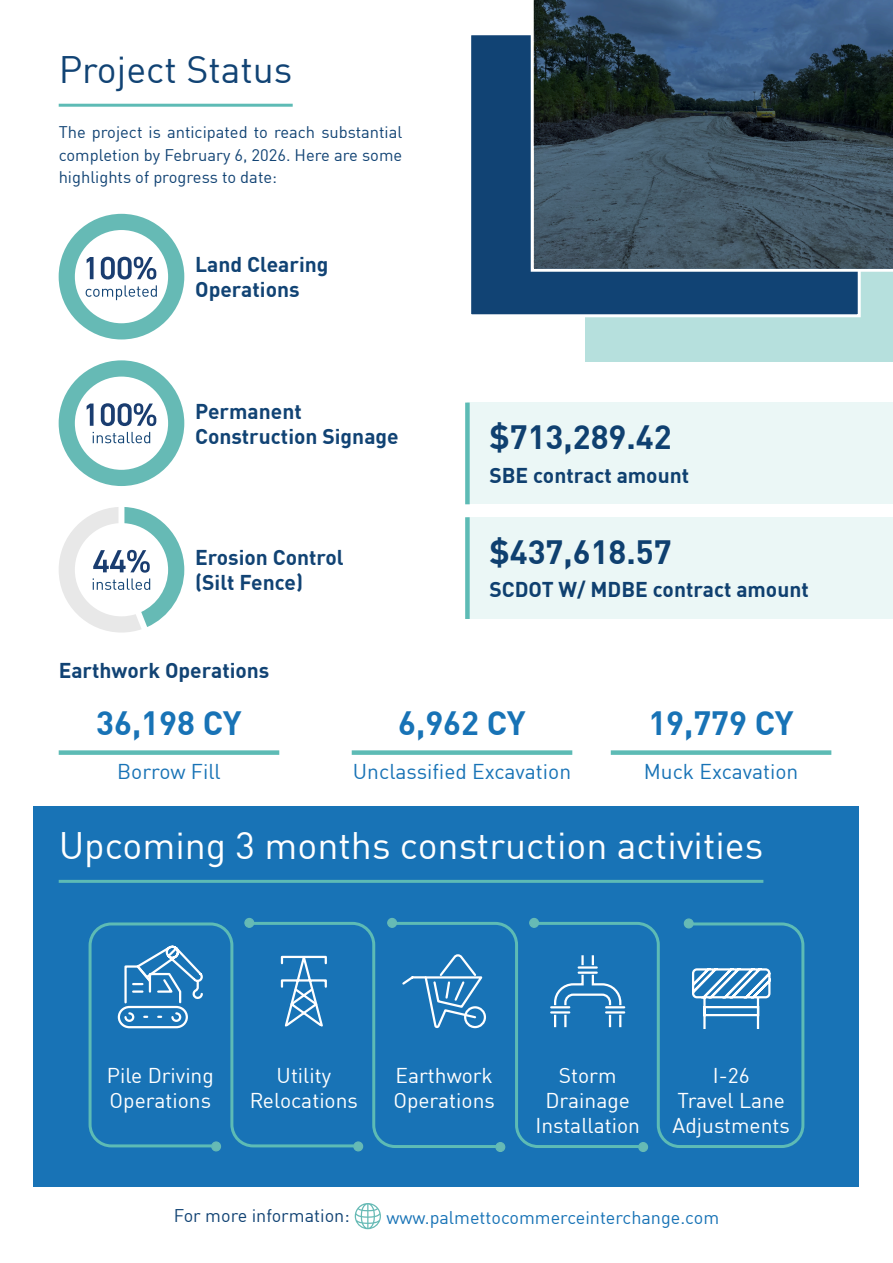
<style>
.page{position:relative;width:893px;height:1263px;background:#fff}
.page>*{position:absolute;margin:0;border:0;box-sizing:border-box;transform-origin:0 0}
.Paragraph_Style_4{font:37.5px "DIN Offc Pro";color:#fff}
.Paragraph_Style_4-2{font:37.5px "DIN Offc Pro";color:#114374}
.Paragraph_Style_4-3{font:700 33px "DIN Offc Pro";color:#1873b6}
.Paragraph_Style_4-4{font:700 33px "DIN Offc Pro";color:#114374}
.Paragraph_Style_4-5{font:700 21px/25.2px "DIN Offc Pro";color:#114374}
.Paragraph_Style_4-6{font:21px/25.2px "DIN Offc Pro";color:#fff;text-align:center}
.Paragraph_Style_4-7{font:21px "DIN Offc Pro";color:#1873b6}
.Paragraph_Style_4-8{font:18px "DIN Offc Pro";color:#1873b6}
.Paragraph_Style_4-9{font:18px "DIN Offc Pro";color:#114374}
.Paragraph_Style_5{font:16.5px/22.5px "DIN Offc Pro";color:#114374;text-align:justify}
</style>
<div class="page">
<div style="left:585px;top:72px;width:308px;height:289px;background:#b6e0dd"></div>
<div style="left:468px;top:32px;width:393px;height:285px;background:#114374;border:3px solid #fff"></div>
<div style="left:34px;top:806px;width:825px;height:381px;background:#1873b6"></div>
<hr style="left:59px;top:104px;width:234px;height:3px;background:#5dbbb5">
<svg style="left:59px;top:360px;width:125px;height:126px"></svg>
<svg style="left:59px;top:507px;width:125px;height:125px"></svg>
<div style="left:467px;top:403px;width:426px;height:101px;background:#ebf7f6"></div>
<div style="left:465px;top:403px;width:5px;height:101px;background:#5dbbb5"></div>
<div style="left:467px;top:517px;width:426px;height:102px;background:#ebf7f6"></div>
<div style="left:465px;top:517px;width:5px;height:102px;background:#5dbbb5"></div>
<div style="left:352px;top:750px;width:220px;height:5px;background:#5dbbb5"></div>
<div style="left:611px;top:750px;width:220px;height:5px;background:#5dbbb5"></div>
<div style="left:59px;top:750px;width:220px;height:5px;background:#5dbbb5"></div>
<hr style="left:59px;top:880px;width:704px;height:3px;background:#5dbbb5">
<svg style="left:534px;top:0;width:359px;height:269px;background:#374c5d"></svg>
<svg style="left:212px;top:1149px;width:8px;height:2px"></svg>
<svg style="left:354px;top:1149px;width:9px;height:2px"></svg>
<svg style="left:496px;top:1149px;width:9px;height:3px"></svg>
<svg style="left:638px;top:1149px;width:10px;height:3px"></svg>
<svg style="left:88px;top:922px;width:157px;height:227px"></svg>
<svg style="left:245px;top:921px;width:143px;height:228px"></svg>
<svg style="left:388px;top:922px;width:142px;height:227px"></svg>
<svg style="left:530px;top:922px;width:275px;height:227px"></svg>
<svg style="left:244px;top:918px;width:10px;height:10px"></svg>
<svg style="left:387px;top:918px;width:10px;height:10px"></svg>
<svg style="left:529px;top:918px;width:10px;height:10px"></svg>
<svg style="left:684px;top:918px;width:10px;height:10px"></svg>
<svg style="left:400px;top:952px;width:87px;height:78px"></svg>
<svg style="left:551px;top:953px;width:73px;height:76px"></svg>
<svg style="left:117px;top:944px;width:87px;height:85px"></svg>
<svg style="left:280px;top:948px;width:48px;height:80px"></svg>
<svg style="left:691px;top:966px;width:81px;height:65px"></svg>
<svg style="left:355px;top:1203px;width:26px;height:26px"></svg>
<svg style="left:59px;top:214px;width:125px;height:125px"></svg>
<p class="Paragraph_Style_4-2" style="left:59px;top:40px;width:235px">Project Status</p>
<p class="Paragraph_Style_5" style="left:59px;top:119px;width:345px">The project is anticipated to reach substantial completion by February 6, 2026. Here are some highlights of progress to date:</p>
<p class="Paragraph_Style_4-5" style="left:195px;top:249px;width:135px">Land Clearing<br>Operations</p>
<p class="Paragraph_Style_4-5" style="left:195px;top:396px;width:205px">Permanent<br>Construction Signage</p>
<p class="Paragraph_Style_4-5" style="left:195px;top:542px;width:150px">Erosion Control (Silt Fence)</p>
<p class="Paragraph_Style_4-4" style="left:489px;top:410px;width:184px">$713,289.42</p>
<p class="Paragraph_Style_4-5" style="left:489px;top:460px;width:201px">SBE contract amount</p>
<p class="Paragraph_Style_4-4" style="left:489px;top:524px;width:184px">$437,618.57</p>
<p class="Paragraph_Style_4-5" style="left:489px;top:574px;width:321px">SCDOT W/ MDBE contract amount</p>
<p class="Paragraph_Style_4-5" style="left:59px;top:655px;width:212px">Earthwork Operations</p>
<p class="Paragraph_Style_4-3" style="left:96px;top:695px;width:147px">36,198 CY</p>
<p class="Paragraph_Style_4-3" style="left:398px;top:695px;width:129px">6,962 CY</p>
<p class="Paragraph_Style_4-3" style="left:648px;top:695px;width:147px">19,779 CY</p>
<p class="Paragraph_Style_4-7" style="left:353px;top:755px;width:220px">Unclassified Excavation</p>
<p class="Paragraph_Style_4-7" style="left:644px;top:755px;width:156px">Muck Excavation</p>
<p class="Paragraph_Style_4-7" style="left:117px;top:755px;width:105px">Borrow Fill</p>
<p class="Paragraph_Style_4" style="left:59px;top:816px;width:706px">Upcoming 3 months construction activities</p>
<p class="Paragraph_Style_4-6" style="left:107px;top:1060px;width:108px;text-align:left">Pile Driving<br>Operations</p>
<p class="Paragraph_Style_4-6" style="left:250px;top:1060px;width:110px">Utility<br>Relocations</p>
<p class="Paragraph_Style_4-6" style="left:393px;top:1060px;width:103px;text-align:left">Earthwork<br>Operations</p>
<p class="Paragraph_Style_4-6" style="left:535px;top:1060px;width:106px">Storm<br>Drainage<br>Installation</p>
<p class="Paragraph_Style_4-6" style="left:673px;top:1060px;width:119px">I-26<br>Travel Lane<br>Adjustments</p>
<p class="Paragraph_Style_4-9" style="left:174px;top:1201px;width:177px">For more information:</p>
<p class="Paragraph_Style_4-8" style="left:386px;top:1203px;width:334px">www.palmettocommerceinterchange.com</p>
</div>
